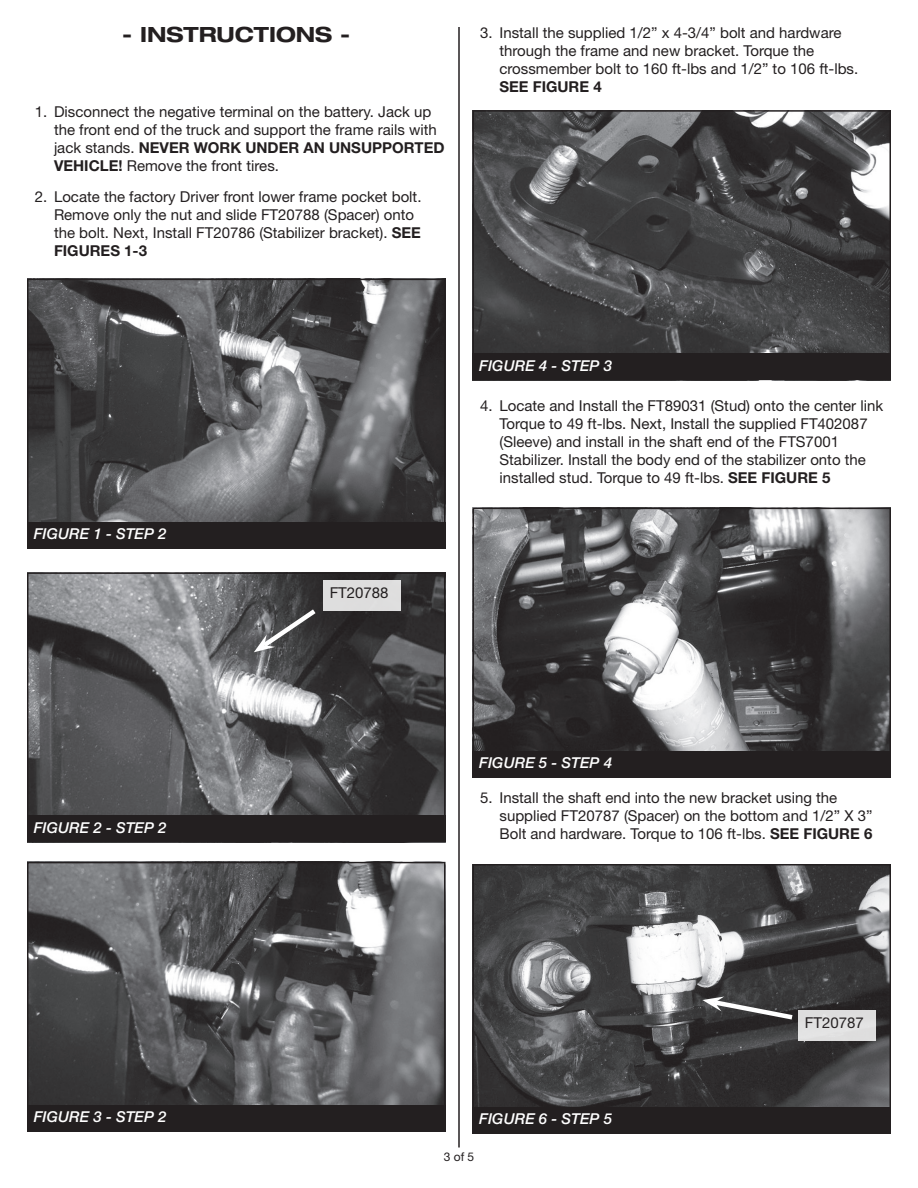
<style>
.page{position:relative;width:918px;height:1188px;background:#fff}
.page>*{position:absolute;margin:0;border:0;box-sizing:border-box;transform-origin:0 0}
.t1{font:700 expanded 21px "Helvetica Neue LT Std";color:#231f20}
.t2{font:15px/18px "Helvetica Neue LT Std";color:#231f20}
.t3{font:italic 500 15px "Helvetica Neue LT Std";color:#fff}
.t4{font:12px "Helvetica Neue LT Std";color:#231f20}
.s1{font-weight:700}
</style>
<div class="page">
<hr style="left:458px;top:27px;width:2px;height:1121px;background:#231f20">
<img style="left:30px;top:282px;width:413px;height:240px">
<div style="left:27px;top:279px;width:419px;height:270px;border:2px solid #231f20"></div>
<div style="left:27px;top:522px;width:419px;height:27px;background:#231f20"></div>
<img style="left:30px;top:575px;width:413px;height:240px">
<div style="left:27px;top:572px;width:419px;height:270px;border:2px solid #231f20"></div>
<div style="left:27px;top:815px;width:419px;height:27px;background:#231f20"></div>
<img style="left:30px;top:865px;width:413px;height:240px">
<div style="left:27px;top:862px;width:419px;height:270px;border:2px solid #231f20"></div>
<div style="left:27px;top:1105px;width:419px;height:27px;background:#231f20"></div>
<div style="left:323px;top:580px;width:78px;height:31px;background:#dedddd"></div>
<svg style="left:254px;top:605px;width:67px;height:47px;background:#5e5e60"></svg>
<img style="left:475px;top:113px;width:413px;height:240px">
<div style="left:472px;top:110px;width:419px;height:270px;border:2px solid #231f20"></div>
<div style="left:472px;top:353px;width:419px;height:27px;background:#231f20"></div>
<img style="left:475px;top:511px;width:413px;height:240px">
<div style="left:472px;top:508px;width:419px;height:270px;border:2px solid #231f20"></div>
<div style="left:472px;top:751px;width:419px;height:27px;background:#231f20"></div>
<img style="left:475px;top:867px;width:413px;height:240px">
<div style="left:472px;top:864px;width:419px;height:270px;border:2px solid #231f20"></div>
<div style="left:472px;top:1107px;width:419px;height:27px;background:#231f20"></div>
<div style="left:798px;top:1011px;width:78px;height:30px;background:#e0e0e0"></div>
<svg style="left:702px;top:997px;width:95px;height:26px;background:#5a595a"></svg>
<p class="t1" style="left:122px;top:21px;width:230px">- INSTRUCTIONS -</p>
<p class="t2" style="left:54px;top:102px;width:392px;text-indent:-19px">1. Disconnect the negative terminal on the battery. Jack up the front end of the truck and support the frame rails with jack stands. <span class="s1">NEVER WORK UNDER AN UNSUPPORTED VEHICLE!</span> Remove the front tires.</p>
<p class="t2" style="left:54px;top:188px;width:369px;text-indent:-19px">2. Locate the factory Driver front lower frame pocket bolt.<br>Remove only the nut and slide FT20788 (Spacer) onto the bolt. Next, Install FT20786 (Stabilizer bracket). <span class="s1">SEE FIGURES 1-3</span></p>
<p class="t2" style="left:500px;top:23px;width:360px;text-indent:-19px">3. Install the supplied 1/2” x 4-3/4” bolt and hardware through the frame and new bracket. Torque the crossmember bolt to 160 ft-lbs and 1/2” to 106 ft-lbs.<br><span class="s1">SEE FIGURE 4</span></p>
<p class="t3" style="left:34px;top:525px;width:134px">FIGURE 1 - STEP 2</p>
<p class="t2" style="left:330px;top:583px;width:60px">FT20788</p>
<p class="t3" style="left:479px;top:356px;width:134px">FIGURE 4 - STEP 3</p>
<p class="t2" style="left:500px;top:397px;width:385px;text-indent:-19px">4. Locate and Install the FT89031 (Stud) onto the center link Torque to 49 ft-lbs. Next, Install the supplied FT402087 (Sleeve) and install in the shaft end of the FTS7001<br>Stabilizer. Install the body end of the stabilizer onto the installed stud. Torque to 49 ft-lbs. <span class="s1">SEE FIGURE 5</span></p>
<p class="t3" style="left:34px;top:819px;width:134px">FIGURE 2 - STEP 2</p>
<p class="t3" style="left:479px;top:754px;width:134px">FIGURE 5 - STEP 4</p>
<p class="t2" style="left:500px;top:788px;width:374px;text-indent:-19px">5. Install the shaft end into the new bracket using the supplied FT20787 (Spacer) on the bottom and 1/2” X 3”<br>Bolt and hardware. Torque to 106 ft-lbs. <span class="s1">SEE FIGURE 6</span></p>
<p class="t3" style="left:34px;top:1108px;width:134px">FIGURE 3 - STEP 2</p>
<p class="t3" style="left:479px;top:1110px;width:134px">FIGURE 6 - STEP 5</p>
<p class="t2" style="left:805px;top:1014px;width:60px">FT20787</p>
<p class="t4" style="left:444px;top:1150px;width:32px">3 of 5</p>
</div>
